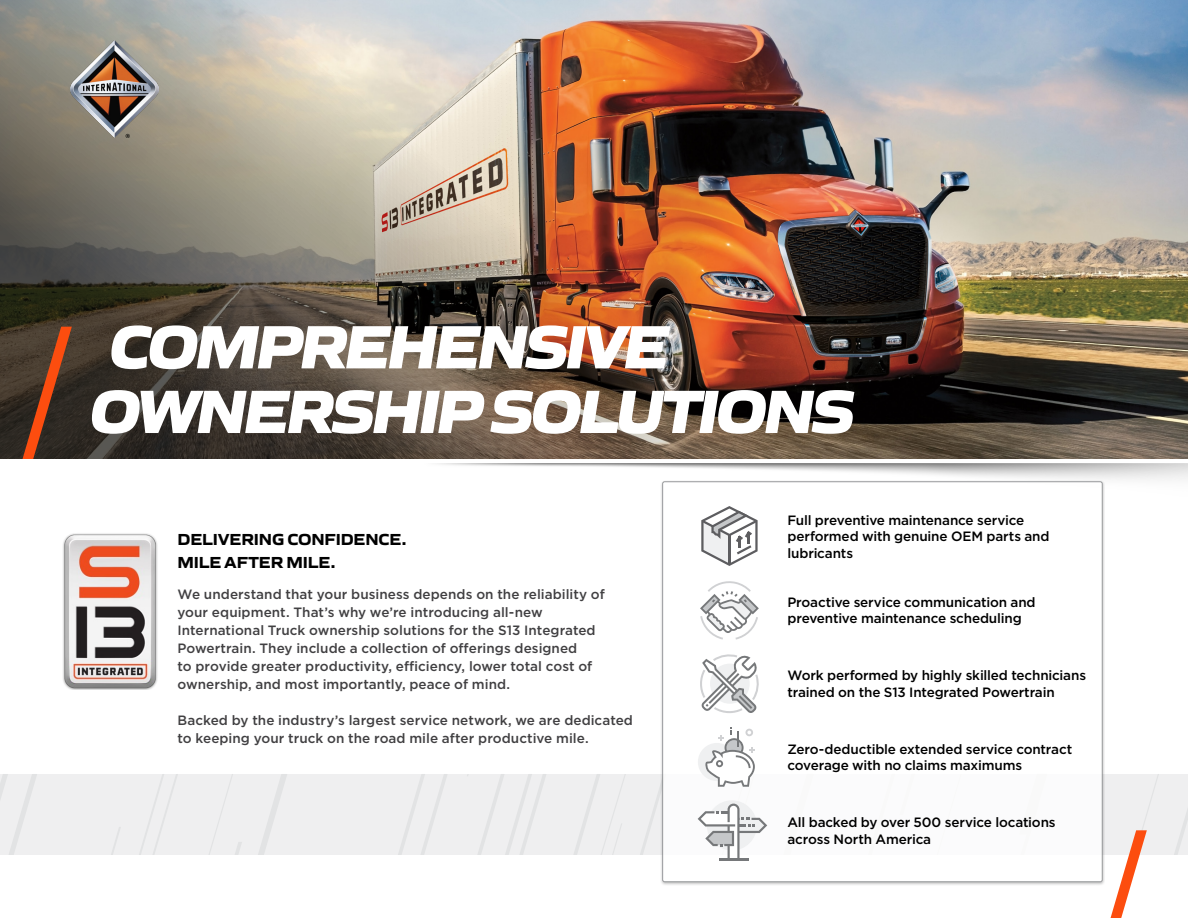
<style>
.page{position:relative;width:1188px;height:918px;background:#fff}
.page>*{position:absolute;margin:0;border:0;box-sizing:border-box;transform-origin:0 0}
.t1{font:italic 800 63px "Gomme Sans";letter-spacing:-.055em;color:#fff}
.t2{font:700 16.5px/22.5px "Gomme Sans";letter-spacing:-.01em;color:#000}
.t3{font:500 13.5px/18px "Gotham";letter-spacing:.005em;color:#414042}
.t4{font:500 13.5px/16.5px "Gotham";letter-spacing:-.015em;color:#000}
</style>
<div class="page">
<div style="left:0;top:774px;width:1188px;height:81px;background:#efeff0"></div>
<svg style="left:0;top:774px;width:37px;height:81px"></svg>
<svg style="left:209px;top:774px;width:33px;height:81px"></svg>
<svg style="left:111px;top:827px;width:10px;height:28px"></svg>
<svg style="left:139px;top:774px;width:39px;height:81px"></svg>
<svg style="left:640px;top:788px;width:20px;height:67px"></svg>
<svg style="left:398px;top:774px;width:49px;height:81px"></svg>
<svg style="left:574px;top:774px;width:51px;height:81px"></svg>
<svg style="left:258px;top:774px;width:29px;height:81px"></svg>
<svg style="left:478px;top:774px;width:68px;height:81px"></svg>
<img style="left:0;top:0;width:1188px;height:459px">
<img style="left:71px;top:41px;width:88px;height:97px">
<div style="left:660px;top:480px;width:445px;height:407px;background:#000;opacity:.35"></div>
<div style="left:663px;top:482px;width:439px;height:400px;background:#fff;border-radius:2px"></div>
<svg style="left:701px;top:506px;width:57px;height:60px"></svg>
<svg style="left:698px;top:727px;width:69px;height:133px"></svg>
<svg style="left:700px;top:654px;width:59px;height:59px"></svg>
<svg style="left:700px;top:581px;width:59px;height:59px"></svg>
<img style="left:63px;top:533px;width:95px;height:157px">
<img style="left:67px;top:316px;width:56px;height:11px">
<svg style="left:23px;top:327px;width:100px;height:132px;background:#4d3426"></svg>
<svg style="left:1111px;top:774px;width:77px;height:144px"></svg>
<img style="left:1160px;top:830px;width:28px;height:88px">
<h1 class="t1" style="left:108px;top:295px;width:563px">COMPREHENSIVE</h1>
<h1 class="t1" style="left:89px;top:360px;width:767px">OWNERSHIP SOLUTIONS</h1>
<p class="t2" style="left:178px;top:527px;width:231px">DELIVERING CONFIDENCE.<br>MILE AFTER MILE.</p>
<p class="t3" style="left:178px;top:585px;width:429px">We understand that your business depends on the reliability of your equipment. That’s why we’re introducing all-new International Truck ownership solutions for the S13 Integrated Powertrain. They include a collection of offerings designed<br>to provide greater productivity, efficiency, lower total cost of ownership, and most importantly, peace of mind.</p>
<p class="t3" style="left:178px;top:711px;width:457px">Backed by the industry’s largest service network, we are dedicated to keeping your truck on the road mile after productive mile.</p>
<p class="t4" style="left:788px;top:512px;width:264px">Full preventive maintenance service performed with genuine OEM parts and lubricants</p>
<p class="t4" style="left:788px;top:594px;width:250px">Proactive service communication and preventive maintenance scheduling</p>
<p class="t4" style="left:788px;top:667px;width:300px">Work performed by highly skilled technicians trained on the S13 Integrated Powertrain</p>
<p class="t4" style="left:788px;top:741px;width:286px">Zero-deductible extended service contract coverage with no claims maximums</p>
<p class="t4" style="left:788px;top:814px;width:270px">All backed by over 500 service locations across North America</p>
</div>
